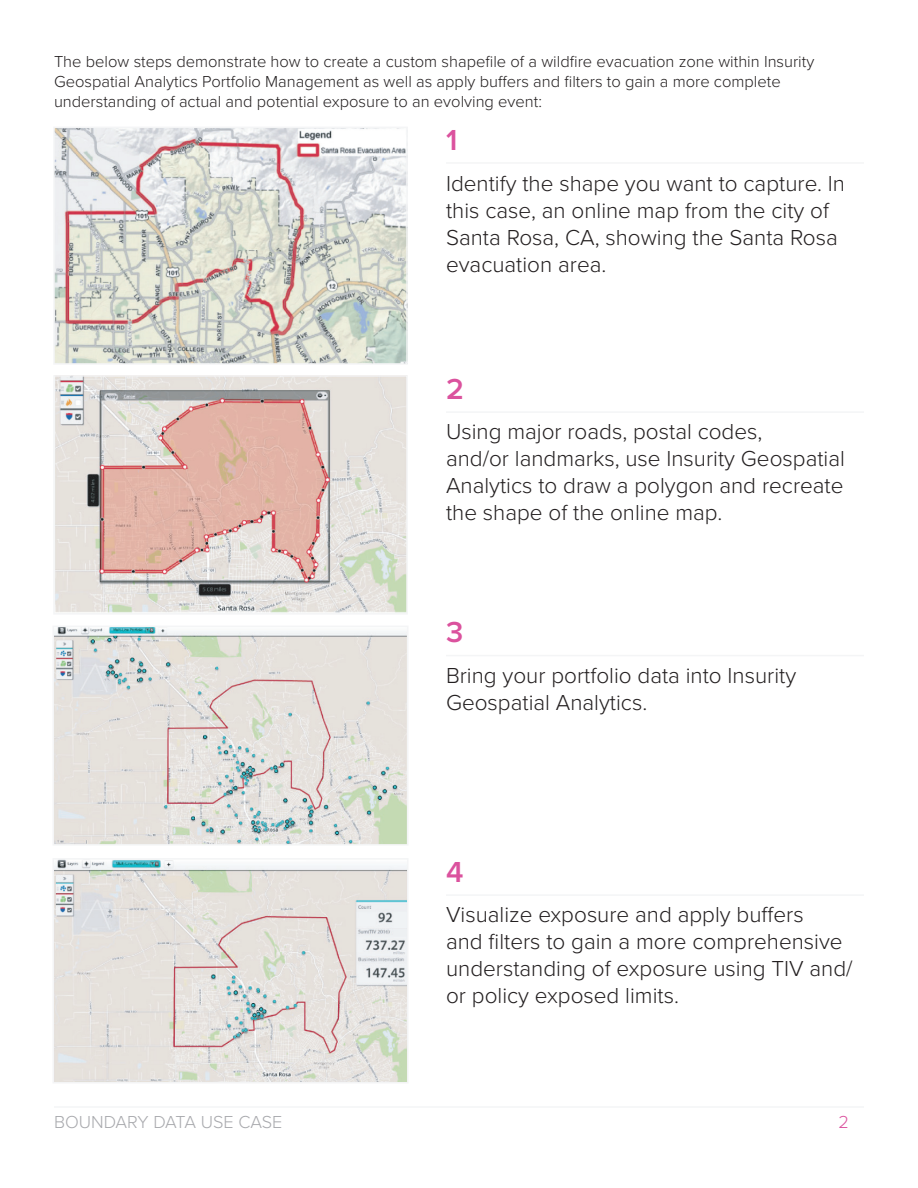
<style>
.page{position:relative;width:918px;height:1188px;background:#fff}
.page>*{position:absolute;margin:0;border:0;box-sizing:border-box;transform-origin:0 0}
.t1{font:600 30px "Proxima Nova";color:#db529e}
.t2{font:300 22.5px/27px "Proxima Nova";color:#231f20}
.t3{font:300 18px "Proxima Nova";color:#a8a9ad}
.t4{font:300 18px "Proxima Nova";color:#db529e}
.t5{font:300 16.5px/19.8px "Proxima Nova";color:#231f20}
</style>
<div class="page">
<hr style="left:54px;top:1106px;width:810px;height:2px;background:#f4f5f6">
<img style="left:56px;top:378px;width:349px;height:234px">
<div style="left:53px;top:375px;width:355px;height:240px;border:2px solid #f4f5f6"></div>
<img style="left:56px;top:130px;width:349px;height:232px">
<div style="left:53px;top:127px;width:355px;height:238px;border:2px solid #f4f5f6"></div>
<hr style="left:446px;top:162px;width:418px;height:2px;background:#f4f5f6">
<hr style="left:446px;top:411px;width:418px;height:2px;background:#f4f5f6">
<hr style="left:446px;top:655px;width:418px;height:1px;background:#f4f5f6">
<hr style="left:446px;top:894px;width:418px;height:2px;background:#f4f5f6">
<img style="left:55px;top:629px;width:351px;height:214px">
<div style="left:52px;top:626px;width:357px;height:220px;border:2px solid #f4f5f6"></div>
<img style="left:55px;top:861px;width:351px;height:220px">
<div style="left:52px;top:858px;width:357px;height:226px;border:2px solid #f4f5f6"></div>
<p class="t5" style="left:54px;top:51px;width:762px">The below steps demonstrate how to create a custom shapefile of a wildfire evacuation zone within Insurity<br>Geospatial Analytics Portfolio Management as well as apply buffers and filters to gain a more complete understanding of actual and potential exposure to an evolving event:</p>
<p class="t1" style="left:446px;top:118px;width:13px">1</p>
<p class="t2" style="left:446px;top:169px;width:401px">Identify the shape you want to capture. In this case, an online map from the city of Santa Rosa, CA, showing the Santa Rosa evacuation area.</p>
<p class="t1" style="left:446px;top:366px;width:19px">2</p>
<p class="t2" style="left:446px;top:417px;width:400px">Using major roads, postal codes,<br>and/or landmarks, use Insurity Geospatial Analytics to draw a polygon and recreate the shape of the online map.</p>
<p class="t1" style="left:446px;top:610px;width:19px">3</p>
<p class="t2" style="left:446px;top:661px;width:352px">Bring your portfolio data into Insurity<br>Geospatial Analytics.</p>
<p class="t1" style="left:446px;top:849px;width:19px">4</p>
<p class="t2" style="left:446px;top:900px;width:408px">Visualize exposure and apply buffers<br>and filters to gain a more comprehensive understanding of exposure using TIV and/ or policy exposed limits.</p>
<p class="t3" style="left:54px;top:1108px;width:230px">BOUNDARY DATA USE CASE</p>
<p class="t4" style="left:839px;top:1108px;width:12px">2</p>
</div>
